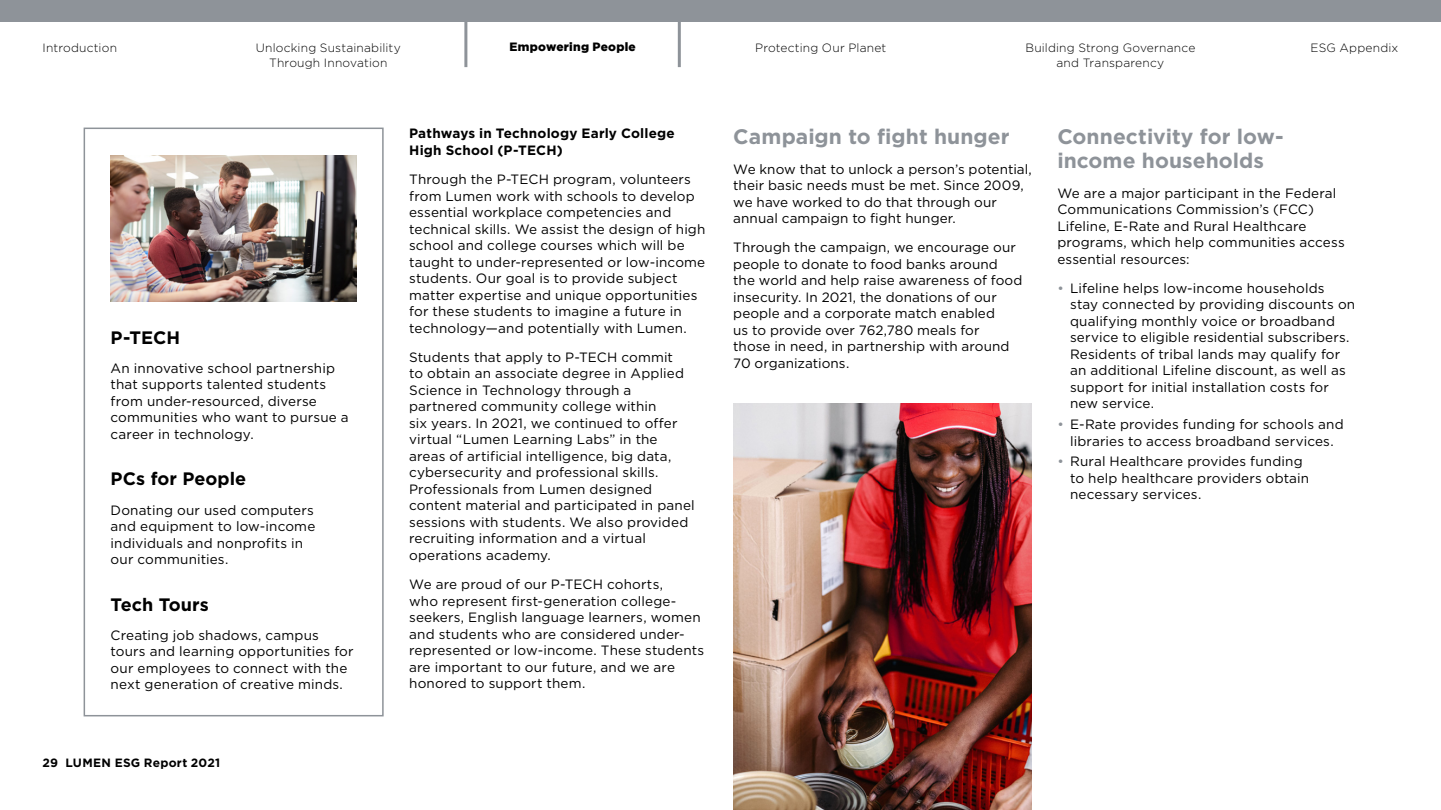
<style>
.page{position:relative;width:1441px;height:810px;background:#fff}
.page>*{position:absolute;margin:0;border:0;box-sizing:border-box;transform-origin:0 0}
.t1{font:700 21px/24px "Gotham";letter-spacing:.005em;color:#8e9399}
.t2{font:700 18px "Gotham";color:#000}
.t3{font:13.5px/16.5px "Gotham";letter-spacing:.01em;color:#000}
.t4{font:700 13.5px/16.5px "Gotham";letter-spacing:.015em;color:#000}
.t5{font:300 12px/15px "Gotham";letter-spacing:.015em;color:#000;text-align:center}
.t6{font:700 12px "Gotham";letter-spacing:.02em;color:#000}
.t7{font:900 12px "Gotham";letter-spacing:.02em;color:#000}
.s1{color:#8e9399}
</style>
<div class="page">
<img style="left:733px;top:404px;width:298px;height:406px">
<div style="left:84px;top:128px;width:299px;height:588px;border:2px solid #8e9399"></div>
<img style="left:111px;top:155px;width:245px;height:147px">
<div style="left:0;top:0;width:1440px;height:21px;background:#8e9399"></div>
<hr style="left:464px;top:0;width:3px;height:67px;background:#8e9399">
<hr style="left:677px;top:0;width:3px;height:67px;background:#8e9399">
<p class="t5" style="left:43px;top:40px;width:76px">Introduction</p>
<p class="t5" style="left:256px;top:40px;width:146px">Unlocking Sustainability<br>Through Innovation</p>
<p class="t7" style="left:509px;top:40px;width:128px">Empowering People</p>
<p class="t5" style="left:755px;top:40px;width:133px">Protecting Our Planet</p>
<p class="t5" style="left:1025px;top:40px;width:171px">Building Strong Governance and Transparency</p>
<p class="t5" style="left:1310px;top:40px;width:89px">ESG Appendix</p>
<h2 class="t2" style="left:111px;top:325px;width:71px">P-TECH</h2>
<p class="t3" style="left:111px;top:360px;width:240px">An innovative school partnership that supports talented students from under-resourced, diverse communities who want to pursue a career in technology.</p>
<h2 class="t2" style="left:111px;top:467px;width:137px">PCs for People</h2>
<p class="t3" style="left:111px;top:501px;width:206px">Donating our used computers and equipment to low-income individuals and nonprofits in our communities.</p>
<h2 class="t2" style="left:111px;top:592px;width:100px">Tech Tours</h2>
<p class="t3" style="left:111px;top:627px;width:244px">Creating job shadows, campus tours and learning opportunities for our employees to connect with the next generation of creative minds.</p>
<p class="t6" style="left:43px;top:755px;width:179px">29 LUMEN ESG Report 2021</p>
<p class="t4" style="left:409px;top:125px;width:267px">Pathways in Technology Early College<br>High School (P-TECH)</p>
<p class="t3" style="left:409px;top:171px;width:298px">Through the P-TECH program, volunteers from Lumen work with schools to develop essential workplace competencies and technical skills. We assist the design of high school and college courses which will be taught to under-represented or low-income students. Our goal is to provide subject matter expertise and unique opportunities for these students to imagine a future in technology—and potentially with Lumen.</p>
<p class="t3" style="left:409px;top:349px;width:287px">Students that apply to P-TECH commit<br>to obtain an associate degree in Applied Science in Technology through a partnered community college within<br>six years. In 2021, we continued to offer virtual “Lumen Learning Labs” in the areas of artificial intelligence, big data, cybersecurity and professional skills.<br>Professionals from Lumen designed content material and participated in panel sessions with students. We also provided recruiting information and a virtual operations academy.</p>
<p class="t3" style="left:409px;top:576px;width:296px">We are proud of our P-TECH cohorts,<br>who represent first-generation college&shy;seekers, English language learners, women and students who are considered under&shy;represented or low-income. These students are important to our future, and we are honored to support them.</p>
<h1 class="t1" style="left:733px;top:125px;width:278px">Campaign to fight hunger</h1>
<p class="t3" style="left:733px;top:160px;width:300px">We know that to unlock a person’s potential, their basic needs must be met. Since 2009, we have worked to do that through our annual campaign to fight hunger.</p>
<p class="t3" style="left:733px;top:239px;width:290px">Through the campaign, we encourage our people to donate to food banks around the world and help raise awareness of food insecurity. In 2021, the donations of our people and a corporate match enabled<br>us to provide over 762,780 meals for<br>those in need, in partnership with around 70 organizations.</p>
<h1 class="t1" style="left:1057px;top:125px;width:228px">Connectivity for low&shy;income households</h1>
<p class="t3" style="left:1057px;top:184px;width:289px">We are a major participant in the Federal Communications Commission’s (FCC)<br>Lifeline, E-Rate and Rural Healthcare programs, which help communities access essential resources:</p>
<p class="t3" style="left:1069px;top:280px;width:286px;text-indent:-13px"><span class="s1">•</span> Lifeline helps low-income households stay connected by providing discounts on qualifying monthly voice or broadband service to eligible residential subscribers.<br>Residents of tribal lands may qualify for an additional Lifeline discount, as well as support for initial installation costs for new service.</p>
<p class="t3" style="left:1057px;top:416px;width:288px;text-align:center"><span class="s1">•</span> E-Rate provides funding for schools and libraries to access broadband services.</p>
<p class="t3" style="left:1069px;top:453px;width:240px;text-indent:-13px"><span class="s1">•</span> Rural Healthcare provides funding to help healthcare providers obtain necessary services.</p>
</div>
